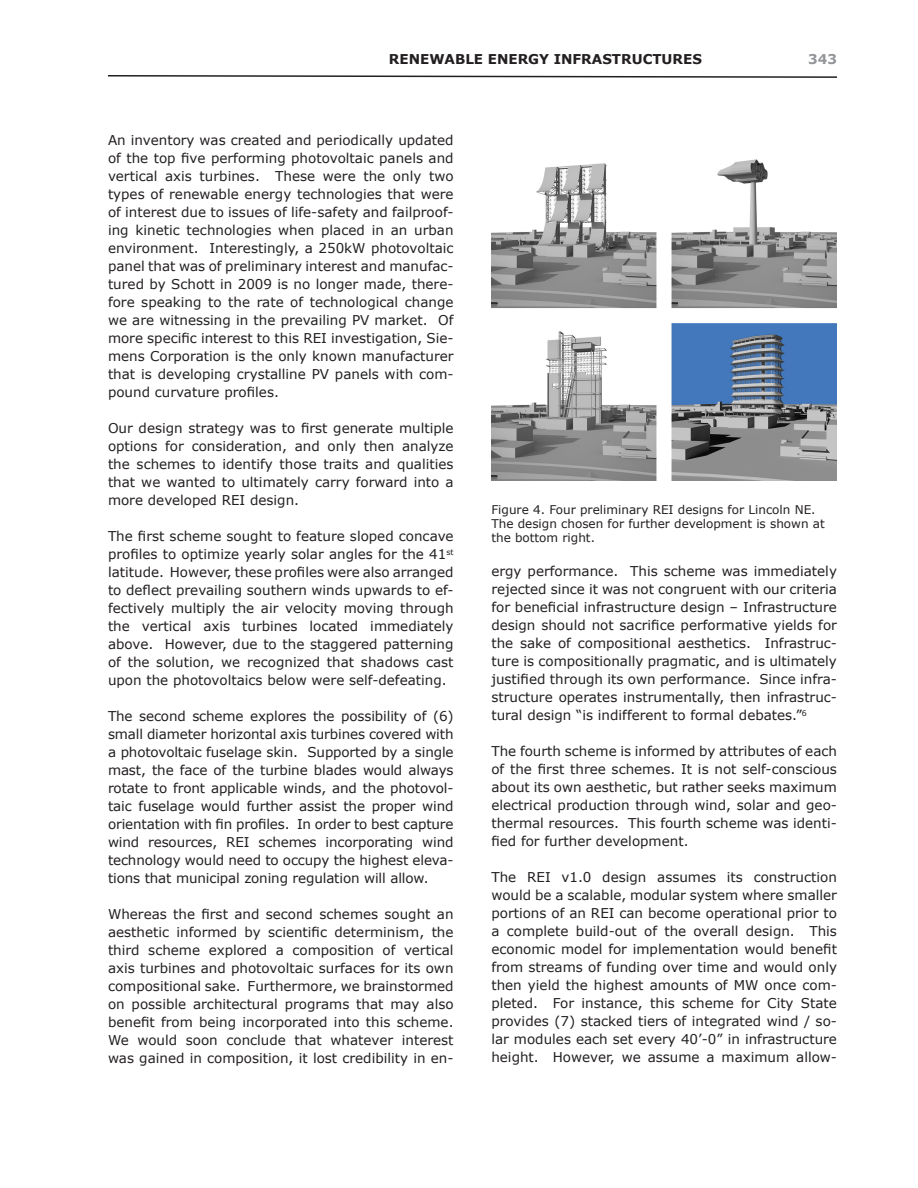
<style>
.page{position:relative;width:918px;height:1188px;background:#fff}
.page>*{position:absolute;margin:0;border:0;box-sizing:border-box;transform-origin:0 0}
.Body_Text{font:13.5px/18px "Verdana";color:#231f20;text-align:justify}
.t1{font:700 13.5px "Verdana";color:#231f20}
.t2{font:700 13.5px "Verdana";color:#939598}
.t3{font:12px/14.4px "Verdana";color:#231f20}
</style>
<div class="page">
<svg style="left:108px;top:75px;width:729px;height:3px"></svg>
<img style="left:491px;top:159px;width:346px;height:322px">
<p class="t1" style="left:389px;top:51px;width:315px">RENEWABLE ENERGY INFRASTRUCTURES</p>
<p class="t2" style="left:808px;top:51px;width:30px">343</p>
<p class="Body_Text" style="left:108px;top:131px;width:347px">An inventory was created and periodically updated of the top five performing photovoltaic panels and vertical axis turbines. These were the only two types of renewable energy technologies that were of interest due to issues of life-safety and failproof&shy;ing kinetic technologies when placed in an urban environment. Interestingly, a 250kW photovoltaic panel that was of preliminary interest and manufac&shy;tured by Schott in 2009 is no longer made, there&shy;fore speaking to the rate of technological change we are witnessing in the prevailing PV market. Of more specific interest to this REI investigation, Sie&shy;mens Corporation is the only known manufacturer that is developing crystalline PV panels with com&shy;pound curvature profiles.</p>
<p class="Body_Text" style="left:108px;top:419px;width:347px">Our design strategy was to first generate multiple options for consideration, and only then analyze the schemes to identify those traits and qualities that we wanted to ultimately carry forward into a more developed REI design.</p>
<p class="Body_Text" style="left:108px;top:527px;width:347px">The first scheme sought to feature sloped concave profiles to optimize yearly solar angles for the 41<sup>st </sup>latitude. However, these profiles were also arranged to deflect prevailing southern winds upwards to ef&shy;fectively multiply the air velocity moving through the vertical axis turbines located immediately above. However, due to the staggered patterning of the solution, we recognized that shadows cast upon the photovoltaics below were self-defeating.</p>
<p class="Body_Text" style="left:108px;top:707px;width:347px">The second scheme explores the possibility of (6) small diameter horizontal axis turbines covered with a photovoltaic fuselage skin. Supported by a single mast, the face of the turbine blades would always rotate to front applicable winds, and the photovol&shy;taic fuselage would further assist the proper wind orientation with fin profiles. In order to best capture wind resources, REI schemes incorporating wind technology would need to occupy the highest eleva&shy;tions that municipal zoning regulation will allow.</p>
<p class="Body_Text" style="left:108px;top:905px;width:347px">Whereas the first and second schemes sought an aesthetic informed by scientific determinism, the third scheme explored a composition of vertical axis turbines and photovoltaic surfaces for its own compositional sake. Furthermore, we brainstormed on possible architectural programs that may also benefit from being incorporated into this scheme.<br>We would soon conclude that whatever interest was gained in composition, it lost credibility in en-</p>
<p class="t3" style="left:491px;top:502px;width:335px">Figure 4. Four preliminary REI designs for Lincoln NE.<br>The design chosen for further development is shown at the bottom right.</p>
<p class="Body_Text" style="left:491px;top:562px;width:347px">ergy performance. This scheme was immediately rejected since it was not congruent with our criteria for beneficial infrastructure design – Infrastructure design should not sacrifice performative yields for the sake of compositional aesthetics. Infrastruc&shy;ture is compositionally pragmatic, and is ultimately justified through its own performance. Since infra&shy;structure operates instrumentally, then infrastruc&shy;tural design “is indifferent to formal debates.”<sup>6</sup></p>
<p class="Body_Text" style="left:491px;top:742px;width:347px">The fourth scheme is informed by attributes of each of the first three schemes. It is not self-conscious about its own aesthetic, but rather seeks maximum electrical production through wind, solar and geo&shy;thermal resources. This fourth scheme was identi&shy;fied for further development.</p>
<p class="Body_Text" style="left:491px;top:868px;width:347px">The REI v1.0 design assumes its construction would be a scalable, modular system where smaller portions of an REI can become operational prior to a complete build-out of the overall design. This economic model for implementation would benefit from streams of funding over time and would only then yield the highest amounts of MW once com&shy;pleted. For instance, this scheme for City State provides (7) stacked tiers of integrated wind / so&shy;lar modules each set every 40’-0” in infrastructure height. However, we assume a maximum allow-</p>
</div>
